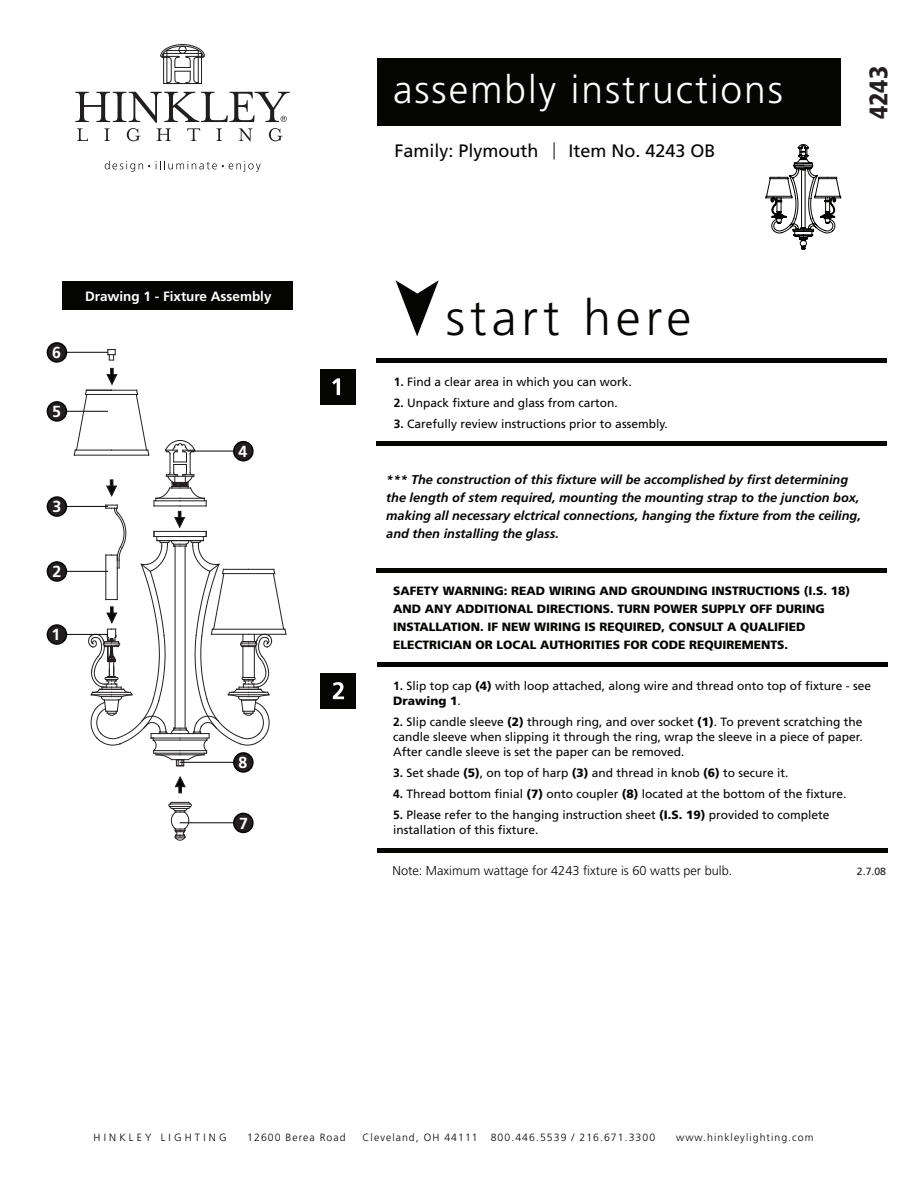
<style>
.page{position:relative;width:918px;height:1188px;background:#fff}
.page>*{position:absolute;margin:0;border:0;box-sizing:border-box;transform-origin:0 0}
.t1{font:300 49.65px "Frutiger LT Std";letter-spacing:.1em;color:#050504}
.t2{font:300 39px "Frutiger LT Std";letter-spacing:.05em;color:#fff}
.t3{font:900 condensed 25.5px "Frutiger LT Std";color:#231f20}
.t4{font:18px "Frutiger LT Std";color:#050504}
.t5{font:700 16.05px "Frutiger LT Std";color:#fff}
.t6{font:700 13.5px "Frutiger LT Std";color:#fff}
.t7{font:italic 700 12.75px/18px "Frutiger LT Std";color:#050504}
.t8{font:300 12.75px "Frutiger LT Std";color:#050504}
.t9{font:12px/15px "Frutiger LT Std";color:#050504}
.t10{font:900 12px/18px "Frutiger LT Std";color:#050504}
.t11{font:300 10.5px "Frutiger LT Std";letter-spacing:.1em;color:#050504}
.t12{font:300 10.5px "Frutiger LT Std";letter-spacing:.3em;color:#050504}
.t13{font:10.5px "Frutiger LT Std";color:#231f20}
.s1{font-weight:700}
.s2{font-weight:900}
</style>
<div class="page">
<div style="left:377px;top:58px;width:463px;height:68px;background:#050504"></div>
<svg style="left:105px;top:161px;width:45px;height:11px"></svg>
<svg style="left:156px;top:161px;width:105px;height:11px"></svg>
<svg style="left:160px;top:44px;width:45px;height:40px"></svg>
<svg style="left:75px;top:92px;width:215px;height:49px"></svg>
<svg style="left:396px;top:280px;width:43px;height:56px"></svg>
<div style="left:321px;top:369px;width:35px;height:35px;background:#050504"></div>
<svg style="left:332px;top:378px;width:8px;height:17px"></svg>
<div style="left:321px;top:673px;width:35px;height:36px;background:#050504"></div>
<svg style="left:333px;top:682px;width:11px;height:17px"></svg>
<div style="left:377px;top:358px;width:510px;height:5px;background:#050504"></div>
<div style="left:377px;top:441px;width:510px;height:5px;background:#050504"></div>
<div style="left:377px;top:568px;width:510px;height:5px;background:#050504"></div>
<div style="left:377px;top:662px;width:510px;height:5px;background:#050504"></div>
<div style="left:377px;top:848px;width:510px;height:5px;background:#050504"></div>
<svg style="left:554px;top:142px;width:1px;height:17px"></svg>
<div style="left:62px;top:281px;width:231px;height:28px;background:#050504"></div>
<svg style="left:765px;top:144px;width:76px;height:106px"></svg>
<svg style="left:168px;top:802px;width:24px;height:39px"></svg>
<svg style="left:108px;top:349px;width:8px;height:12px"></svg>
<svg style="left:175px;top:776px;width:11px;height:17px"></svg>
<svg style="left:74px;top:368px;width:212px;height:399px"></svg>
<hr style="left:65px;top:352px;width:43px;height:1px;background:#050504">
<div style="left:47px;top:343px;width:19px;height:19px;background:#231f20;border-radius:50%"></div>
<div style="left:47px;top:342px;width:20px;height:21px;border:2px solid #050605;border-radius:50%"></div>
<hr style="left:65px;top:411px;width:43px;height:1px;background:#050504">
<div style="left:47px;top:402px;width:19px;height:19px;background:#231f20;border-radius:50%"></div>
<div style="left:47px;top:401px;width:20px;height:21px;border:2px solid #050605;border-radius:50%"></div>
<hr style="left:65px;top:506px;width:43px;height:1px;background:#050504">
<div style="left:47px;top:497px;width:19px;height:19px;background:#231f20;border-radius:50%"></div>
<div style="left:47px;top:496px;width:20px;height:21px;border:2px solid #050605;border-radius:50%"></div>
<hr style="left:65px;top:571px;width:43px;height:1px;background:#050504">
<div style="left:47px;top:562px;width:19px;height:19px;background:#231f20;border-radius:50%"></div>
<div style="left:47px;top:561px;width:20px;height:21px;border:2px solid #050605;border-radius:50%"></div>
<hr style="left:65px;top:634px;width:43px;height:1px;background:#050504">
<div style="left:47px;top:625px;width:19px;height:19px;background:#231f20;border-radius:50%"></div>
<div style="left:47px;top:624px;width:20px;height:21px;border:2px solid #050605;border-radius:50%"></div>
<hr style="left:187px;top:451px;width:48px;height:1px;background:#050504">
<div style="left:234px;top:442px;width:19px;height:19px;background:#231f20;border-radius:50%"></div>
<div style="left:233px;top:441px;width:21px;height:20px;border:2px solid #050605;border-radius:50%"></div>
<hr style="left:180px;top:762px;width:55px;height:1px;background:#050504">
<div style="left:234px;top:753px;width:19px;height:19px;background:#231f20;border-radius:50%"></div>
<div style="left:233px;top:752px;width:21px;height:21px;border:2px solid #050605;border-radius:50%"></div>
<hr style="left:180px;top:822px;width:55px;height:1px;background:#050504">
<div style="left:234px;top:813px;width:19px;height:19px;background:#231f20;border-radius:50%"></div>
<div style="left:233px;top:813px;width:21px;height:20px;border:2px solid #050605;border-radius:50%"></div>
<h3 class="t5" style="left:52px;top:343px;width:10px">6</h3>
<h3 class="t5" style="left:52px;top:402px;width:10px">5</h3>
<h3 class="t5" style="left:53px;top:497px;width:10px">3</h3>
<h3 class="t5" style="left:53px;top:562px;width:10px">2</h3>
<h3 class="t5" style="left:51px;top:625px;width:10px">1</h3>
<p class="t6" style="left:85px;top:288px;width:188px">Drawing 1 - Fixture Assembly</p>
<h3 class="t5" style="left:239px;top:442px;width:10px">4</h3>
<h3 class="t5" style="left:239px;top:753px;width:10px">8</h3>
<h3 class="t5" style="left:239px;top:814px;width:10px">7</h3>
<h2 class="t2" style="left:393px;top:68px;width:392px">assembly instructions</h2>
<h3 class="t4" style="left:394px;top:140px;width:146px">Family: Plymouth</h3>
<h3 class="t4" style="left:568px;top:140px;width:149px">Item No. 4243 OB</h3>
<h3 class="t3" style="left:863px;top:119px;width:54px;rotate:-90deg">4243</h3>
<h1 class="t1" style="left:446px;top:290px;width:247px">start here</h1>
<p class="t9" style="left:394px;top:374px;width:240px"><span class="s1">1.</span> Find a clear area in which you can work.</p>
<p class="t9" style="left:394px;top:395px;width:226px"><span class="s1">2.</span> Unpack fixture and glass from carton.</p>
<p class="t9" style="left:394px;top:416px;width:275px"><span class="s1">3.</span> Carefully review instructions prior to assembly.</p>
<p class="t7" style="left:386px;top:471px;width:476px">*** The construction of this fixture will be accomplished by first determining the length of stem required, mounting the mounting strap to the junction box, making all necessary elctrical connections, hanging the fixture from the ceiling, and then installing the glass.</p>
<p class="t10" style="left:393px;top:582px;width:459px">SAFETY WARNING: READ WIRING AND GROUNDING INSTRUCTIONS (I.S. 18)<br>AND ANY ADDITIONAL DIRECTIONS. TURN POWER SUPPLY OFF DURING INSTALLATION. IF NEW WIRING IS REQUIRED, CONSULT A QUALIFIED ELECTRICIAN OR LOCAL AUTHORITIES FOR CODE REQUIREMENTS.</p>
<p class="t9" style="left:393px;top:679px;width:480px"><span class="s1">1.</span> Slip top cap <span class="s2">(4)</span> with loop attached, along wire and thread onto top of fixture - see<br><span class="s2">Drawing 1</span>.</p>
<p class="t9" style="left:393px;top:715px;width:471px;text-align:justify"><span class="s1">2.</span> Slip candle sleeve <span class="s2">(2)</span> through ring, and over socket <span class="s2">(1)</span>. To prevent scratching the candle sleeve when slipping it through the ring, wrap the sleeve in a piece of paper.<br>After candle sleeve is set the paper can be removed.</p>
<p class="t9" style="left:393px;top:766px;width:397px"><span class="s1">3.</span> Set shade <span class="s2">(5)</span>, on top of harp <span class="s2">(3)</span> and thread in knob <span class="s2">(6)</span> to secure it.</p>
<p class="t9" style="left:393px;top:787px;width:455px"><span class="s1">4.</span> Thread bottom finial <span class="s2">(7)</span> onto coupler <span class="s2">(8)</span> located at the bottom of the fixture.</p>
<p class="t9" style="left:393px;top:808px;width:438px"><span class="s1">5.</span> Please refer to the hanging instruction sheet <span class="s2">(I.S. 19)</span> provided to complete installation of this fixture.</p>
<p class="t8" style="left:393px;top:863px;width:341px">Note: Maximum wattage for 4243 fixture is 60 watts per bulb.</p>
<p class="t13" style="left:857px;top:865px;width:31px">2.7.08</p>
<p class="t12" style="left:94px;top:1131px;width:134px">HINKLEY LIGHTING</p>
<p class="t11" style="left:247px;top:1131px;width:100px">12600 Berea Road</p>
<p class="t11" style="left:363px;top:1131px;width:294px">Cleveland, OH 44111 800.446.5539 / 216.671.3300</p>
<p class="t11" style="left:676px;top:1131px;width:139px">www.hinkleylighting.com</p>
</div>
